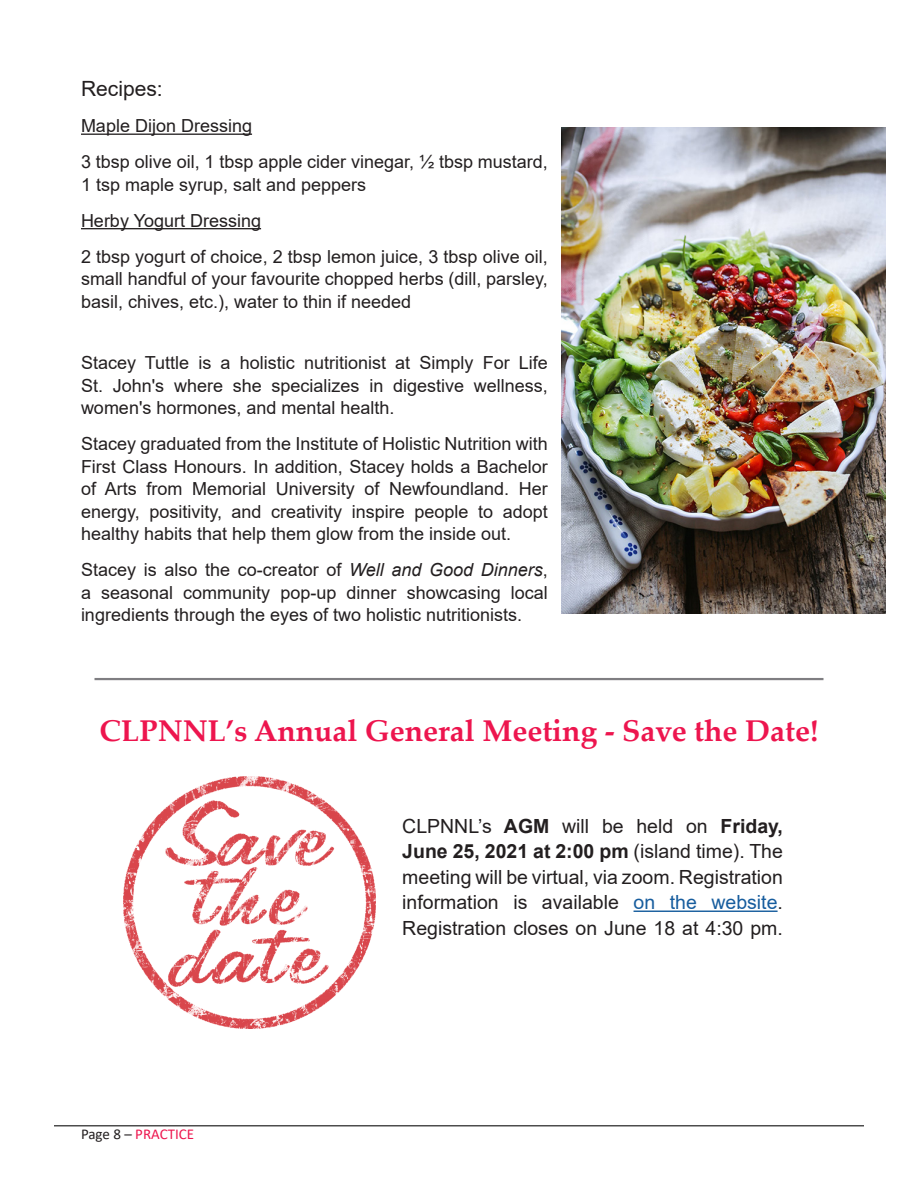
<style>
.page{position:relative;width:918px;height:1188px;background:#fff}
.page>*{position:absolute;margin:0;border:0;box-sizing:border-box;transform-origin:0 0}
.t1{font:700 30px "Palatino Linotype";color:#ed154e}
.body{font:21px "Arial";color:#231f20}
.body-2{font:19.5px/25.5px "Arial";color:#231f20;text-align:justify}
.body-3{font:18px/22.5px "Arial";color:#231f20;text-align:justify}
.t2{font:15px "Calibri";color:#ed154e}
.s1{font-style:italic}
.s2{color:#231f20}
.s3{font-weight:700}
.s4{color:#175d9e}
</style>
<div class="page">
<hr style="left:54px;top:1125px;width:810px;height:1px;background:#4d4d4d">
<hr style="left:81px;top:134px;width:171px;height:1px;background:#231f20">
<hr style="left:81px;top:228px;width:180px;height:1px;background:#231f20">
<img style="left:561px;top:128px;width:324px;height:486px">
<hr style="left:94px;top:678px;width:730px;height:2px;background:#717074">
<hr style="left:634px;top:911px;width:144px;height:1px;background:#175d9e">
<img style="left:124px;top:777px;width:251px;height:251px">
<p class="body" style="left:81px;top:74px;width:83px">Recipes:</p>
<p class="body-3" style="left:81px;top:115px;width:173px">Maple Dijon Dressing</p>
<p class="body-3" style="left:81px;top:151px;width:468px">3 tbsp olive oil, 1 tbsp apple cider vinegar, ½ tbsp mustard,<br>1 tsp maple syrup, salt and peppers</p>
<p class="body-3" style="left:81px;top:209px;width:182px">Herby Yogurt Dressing</p>
<p class="body-3" style="left:81px;top:245px;width:468px">2 tbsp yogurt of choice, 2 tbsp lemon juice, 3 tbsp olive oil, small handful of your favourite chopped herbs (dill, parsley, basil, chives, etc.), water to thin if needed</p>
<p class="body-3" style="left:81px;top:352px;width:468px">Stacey Tuttle is a holistic nutritionist at Simply For Life St. John's where she specializes in digestive wellness, women's hormones, and mental health.</p>
<p class="body-3" style="left:81px;top:433px;width:468px">Stacey graduated from the Institute of Holistic Nutrition with First Class Honours. In addition, Stacey holds a Bachelor of Arts from Memorial University of Newfoundland. Her energy, positivity, and creativity inspire people to adopt healthy habits that help them glow from the inside out.</p>
<p class="body-3" style="left:81px;top:559px;width:468px">Stacey is also the co-creator of <span class="s1">Well and Good Dinners</span>, a seasonal community pop-up dinner showcasing local ingredients through the eyes of two holistic nutritionists.</p>
<p class="t1" style="left:100px;top:710px;width:720px">CLPNNL’s Annual General Meeting - Save the Date!</p>
<p class="t2" style="left:81px;top:1124px;width:115px"><span class="s2">Page 8 –</span> PRACTICE</p>
<p class="body-2" style="left:402px;top:813px;width:382px">CLPNNL’s <span class="s3">AGM</span> will be held on <span class="s3">Friday, June 25, 2021 at 2:00 pm</span> (island time). The meeting will be virtual, via zoom. Registration information is available <span class="s4">on the website</span>.<br>Registration closes on June 18 at 4:30 pm.</p>
</div>
